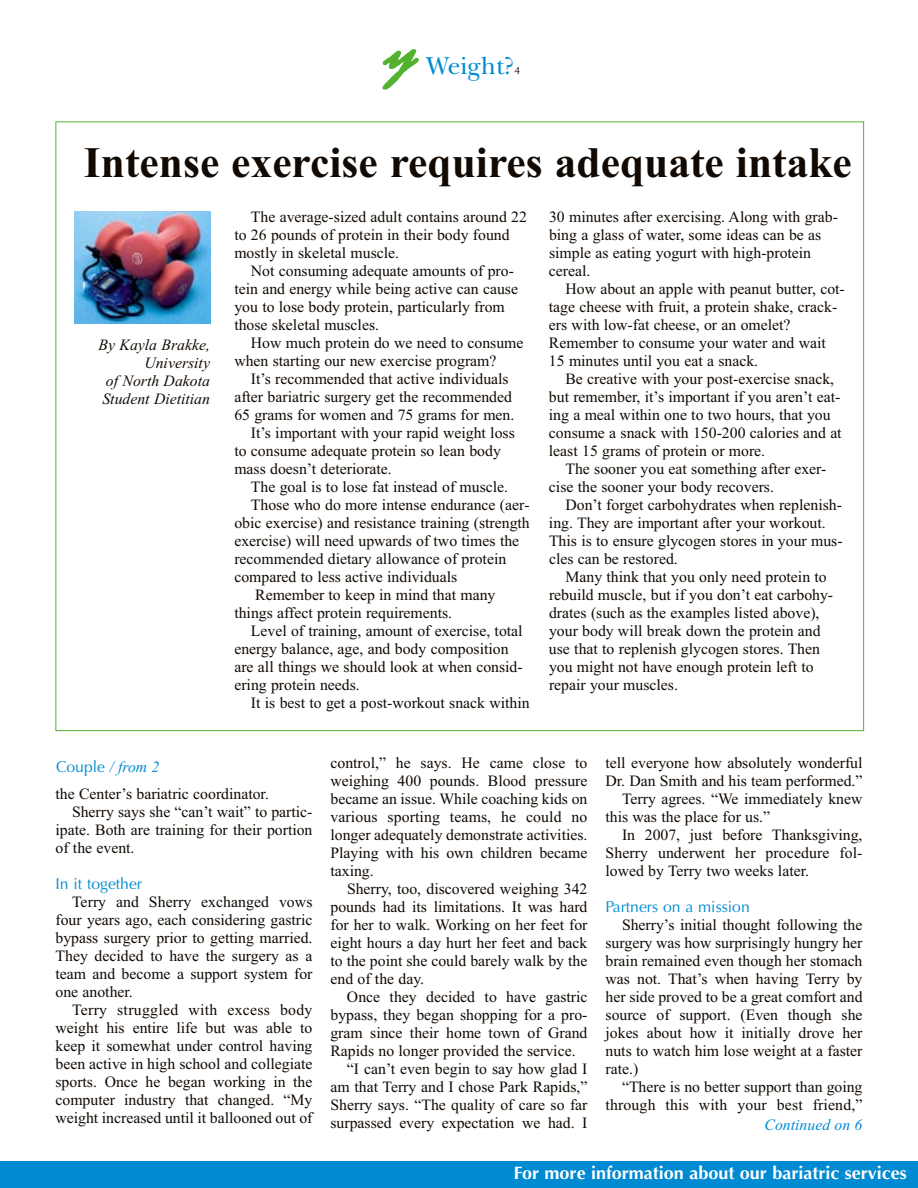
<style>
.page{position:relative;width:918px;height:1188px;background:#fff}
.page>*{position:absolute;margin:0;border:0;box-sizing:border-box;transform-origin:0 0}
.t1{font:italic 66px "Mistral D";color:#52b12e}
.t2{font:700 43.5px "Times New Roman";color:#110902}
.t3{font:25.5px "New Baskerville";color:#008ad2}
.t4{font:700 18px "Optima";color:#fff}
.t5{font:15.75px/18px "Times New Roman";color:#110902}
.t6{font:italic 15.75px/18px "Times New Roman";color:#110902;text-align:right}
.t7{font:15.75px "Optima";color:#008ad2}
.t8{font:italic 15.75px "Times New Roman";color:#008ad2}
.t9{font:10.5px "Optima";color:#110902}
.s1{font-family:"Times New Roman";font-style:italic}
</style>
<div class="page">
<svg style="left:382px;top:49px;width:37px;height:41px"></svg>
<div style="left:0;top:1161px;width:918px;height:27px;background:#008ad2"></div>
<div style="left:74px;top:212px;width:138px;height:118px;background:linear-gradient(to right,#fff,#fff)"></div>
<img style="left:74px;top:212px;width:137px;height:111px">
<h1 class="t1" style="left:386px;top:10px;width:50px">y</h1>
<h3 class="t3" style="left:426px;top:51px;width:90px">Weight?</h3>
<p class="t9" style="left:514px;top:64px;width:7px">4</p>
<h2 class="t2" style="left:84px;top:132px;width:769px">Intense exercise requires adequate intake</h2>
<p class="t6" style="left:99px;top:335px;width:114px">By Kayla Brakke,<br>University ofNorth Dakota<br>Student Dietitian</p>
<p class="t5" style="left:234px;top:207px;width:294px;text-indent:16px">The average-sized adult contains around 22 to 26 pounds of protein in their body found mostly in skeletal muscle.</p>
<p class="t5" style="left:234px;top:261px;width:285px;text-indent:17px">Not consuming adequate amounts of pro&shy;tein and energy while being active can cause you to lose body protein, particularly from those skeletal muscles.</p>
<p class="t5" style="left:234px;top:333px;width:291px;text-indent:17px">How much protein do we need to consume when starting our new exercise program?</p>
<p class="t5" style="left:251px;top:369px;width:259px">It’s recommended that active individuals</p>
<p class="t5" style="left:234px;top:387px;width:279px">after bariatric surgery get the recommended</p>
<p class="t5" style="left:234px;top:405px;width:282px">65 grams for women and 75 grams for men.</p>
<p class="t5" style="left:251px;top:423px;width:265px">It’s important with your rapid weight loss</p>
<p class="t5" style="left:234px;top:441px;width:268px">to consume adequate protein so lean body</p>
<p class="t5" style="left:234px;top:459px;width:159px">mass doesn’t deteriorate.</p>
<p class="t5" style="left:251px;top:477px;width:259px">The goal is to lose fat instead of muscle.</p>
<p class="t5" style="left:251px;top:495px;width:280px">Those who do more intense endurance (aer-</p>
<p class="t5" style="left:234px;top:513px;width:297px">obic exercise) and resistance training (strength</p>
<p class="t5" style="left:234px;top:531px;width:286px">exercise) will need upwards of two times the</p>
<p class="t5" style="left:234px;top:549px;width:273px">recommended dietary allowance of protein</p>
<p class="t5" style="left:234px;top:567px;width:224px">compared to less active individuals</p>
<p class="t5" style="left:255px;top:585px;width:242px">Remember to keep in mind that many</p>
<p class="t5" style="left:234px;top:603px;width:219px">things affect protein requirements.</p>
<p class="t5" style="left:251px;top:621px;width:273px">Level of training, amount of exercise, total</p>
<p class="t5" style="left:234px;top:639px;width:276px">energy balance, age, and body composition</p>
<p class="t5" style="left:234px;top:657px;width:290px">are all things we should look at when consid-</p>
<p class="t5" style="left:234px;top:675px;width:127px">ering protein needs.</p>
<p class="t5" style="left:251px;top:693px;width:280px">It is best to get a post-workout snack within</p>
<p class="t5" style="left:549px;top:207px;width:290px">30 minutes after exercising. Along with grab&shy;bing a glass of water, some ideas can be as simple as eating yogurt with high-protein cereal.</p>
<p class="t5" style="left:549px;top:279px;width:297px;text-indent:16px">How about an apple with peanut butter, cot&shy;tage cheese with fruit, a protein shake, crack&shy;ers with low-fat cheese, or an omelet?<br>Remember to consume your water and wait 15 minutes until you eat a snack.</p>
<p class="t5" style="left:549px;top:369px;width:294px;text-indent:17px">Be creative with your post-exercise snack, but remember, it’s important if you aren’t eat&shy;ing a meal within one to two hours, that you consume a snack with 150-200 calories and at least 15 grams of protein or more.</p>
<p class="t5" style="left:549px;top:459px;width:279px;text-indent:17px">The sooner you eat something after exer&shy;cise the sooner your body recovers.</p>
<p class="t5" style="left:549px;top:495px;width:295px;text-indent:17px">Don’t forget carbohydrates when replenish&shy;ing. They are important after your workout.<br>This is to ensure glycogen stores in your mus&shy;cles can be restored.</p>
<p class="t5" style="left:549px;top:567px;width:286px;text-indent:17px">Many think that you only need protein to rebuild muscle, but if you don’t eat carbohy&shy;drates (such as the examples listed above), your body will break down the protein and use that to replenish glycogen stores. Then you might not have enough protein left to repair your muscles.</p>
<p class="t7" style="left:56px;top:757px;width:105px">Couple <span class="s1">/ from 2</span></p>
<p class="t5" style="left:56px;top:785px;width:215px">the Center’s bariatric coordinator.</p>
<p class="t5" style="left:72px;top:803px;width:242px">Sherry says she “can’t wait” to partic-</p>
<p class="t5" style="left:56px;top:821px;width:259px">ipate. Both are training for their portion</p>
<p class="t5" style="left:56px;top:839px;width:81px">of the event.</p>
<p class="t7" style="left:56px;top:875px;width:88px">In it together</p>
<p class="t5" style="left:56px;top:893px;width:259px;text-align:justify;text-indent:17px">Terry and Sherry exchanged vows four years ago, each considering gastric bypass surgery prior to getting married.<br>They decided to have the surgery as a team and become a support system for one another.</p>
<p class="t5" style="left:55px;top:1001px;width:260px;text-align:justify;text-indent:17px">Terry struggled with excess body weight his entire life but was able to keep it somewhat under control having been active in high school and collegiate sports. Once he began working in the computer industry that changed. “My weight increased until it ballooned out of</p>
<p class="t5" style="left:330px;top:754px;width:259px;text-align:justify">control,” he says. He came close to weighing 400 pounds. Blood pressure became an issue. While coaching kids on various sporting teams, he could no longer adequately demonstrate activities.<br>Playing with his own children became taxing.</p>
<p class="t5" style="left:330px;top:880px;width:259px;text-align:justify;text-indent:17px">Sherry, too, discovered weighing 342 pounds had its limitations. It was hard for her to walk. Working on her feet for eight hours a day hurt her feet and back to the point she could barely walk by the end of the day.</p>
<p class="t5" style="left:347px;top:988px;width:242px">Once they decided to have gastric</p>
<p class="t5" style="left:330px;top:1006px;width:258px">bypass, they began shopping for a pro-</p>
<p class="t5" style="left:330px;top:1024px;width:259px">gram since their home town of Grand</p>
<p class="t5" style="left:330px;top:1042px;width:247px">Rapids no longer provided the service.</p>
<p class="t5" style="left:347px;top:1060px;width:242px">“I can’t even begin to say how glad I</p>
<p class="t5" style="left:331px;top:1078px;width:259px">am that Terry and I chose Park Rapids,”</p>
<p class="t5" style="left:331px;top:1096px;width:259px">Sherry says. “The quality of care so far</p>
<p class="t5" style="left:331px;top:1114px;width:258px">surpassed every expectation we had. I</p>
<p class="t5" style="left:606px;top:754px;width:259px">tell everyone how absolutely wonderful</p>
<p class="t5" style="left:606px;top:772px;width:259px">Dr. Dan Smith and his team performed.”</p>
<p class="t5" style="left:622px;top:790px;width:242px">Terry agrees. “We immediately knew</p>
<p class="t5" style="left:606px;top:808px;width:166px">this was the place for us.”</p>
<p class="t5" style="left:622px;top:826px;width:242px">In 2007, just before Thanksgiving,</p>
<p class="t5" style="left:606px;top:844px;width:258px">Sherry underwent her procedure fol-</p>
<p class="t5" style="left:606px;top:862px;width:205px">lowed by Terry two weeks later.</p>
<p class="t7" style="left:606px;top:898px;width:146px">Partners on a mission</p>
<p class="t5" style="left:606px;top:916px;width:259px;text-align:justify;text-indent:17px">Sherry’s initial thought following the surgery was how surprisingly hungry her brain remained even though her stomach was not. That’s when having Terry by her side proved to be a great comfort and source of support. (Even though she jokes about how it initially drove her nuts to watch him lose weight at a faster rate.)</p>
<p class="t5" style="left:606px;top:1078px;width:258px;text-align:right">“There is no better support than going through this with your best friend,”</p>
<p class="t8" style="left:765px;top:1114px;width:99px">Continued on 6</p>
<p class="t4" style="left:514px;top:1162px;width:394px">For more information about our bariatric services</p>
</div>
